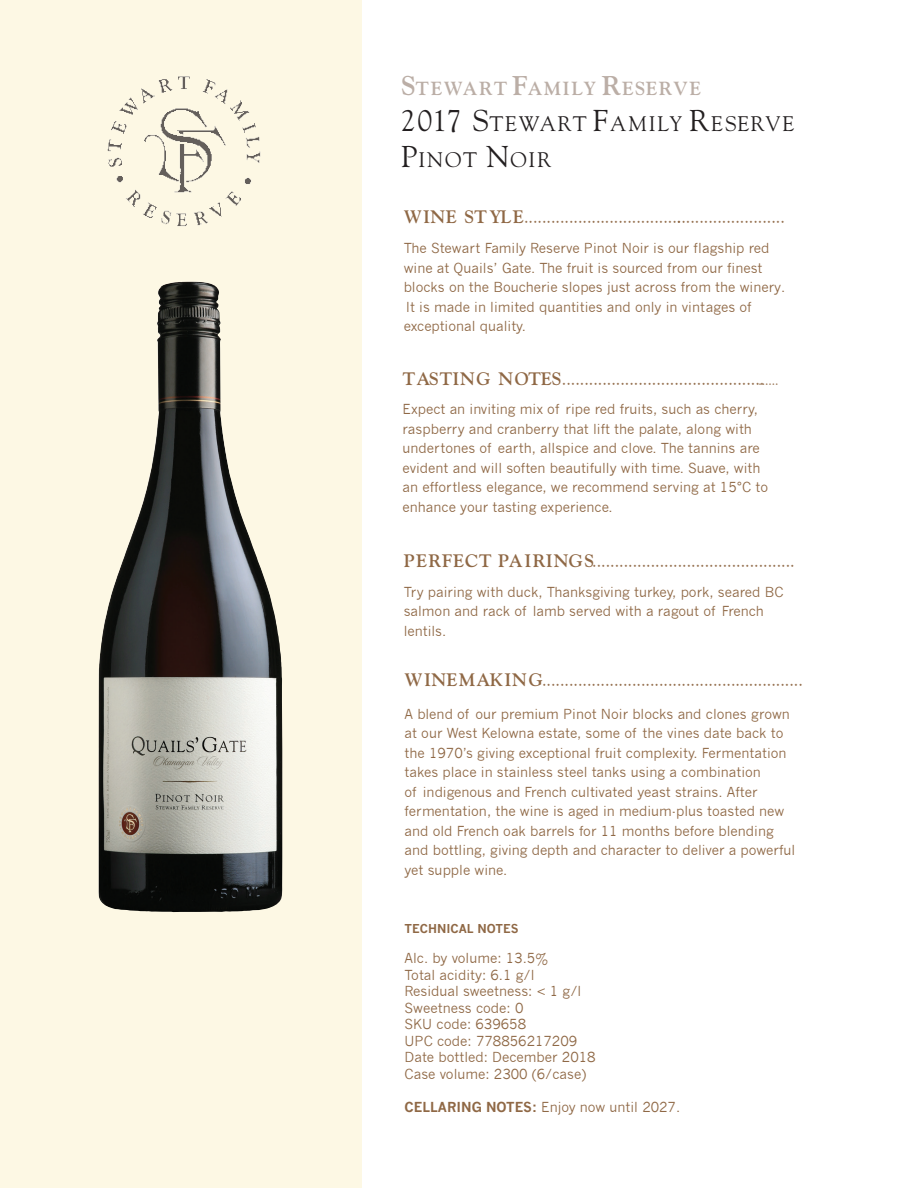
<style>
.page{position:relative;width:918px;height:1188px;background:#fff}
.page>*{position:absolute;margin:0;border:0;box-sizing:border-box;transform-origin:0 0}
.t1{font:21px/36px "Goudy";letter-spacing:.085em;color:#231f20}
.t2{font:700 18.9px "Goudy";letter-spacing:.085em;color:#bbaea6}
.t3{font:18px "Goudy";color:#8f6845}
.t4{font:13.5px/19.5px "News Gothic";color:#8f6845}
.t5{font:700 12px "News Gothic";color:#8f6845}
.s1{font-size:27px}
.s2{font-size:30px}
.s3{font-weight:700}
.s4{font-size:13.5px}
</style>
<div class="page">
<div style="left:1px;top:0;width:361px;height:1188px;background:#fdf8e4"></div>
<img style="left:98px;top:282px;width:185px;height:630px">
<img style="left:107px;top:76px;width:154px;height:150px">
<h2 class="t2" style="left:401px;top:77px;width:302px"><span class="s1">S</span>TEWART <span class="s1">F</span>AMILY <span class="s1">R</span>ESERVE</h2>
<h1 class="t1" style="left:401px;top:106px;width:395px"><span class="s2">2017 S</span>TEWART <span class="s2">F</span>AMILY <span class="s2">R</span>ESERVE<br><span class="s2">P</span>INOT <span class="s2">N</span>OIR</h1>
<h3 class="t3" style="left:404px;top:206px;width:383px"><span class="s3">WINE STYLE</span>..........................................................</h3>
<p class="t4" style="left:404px;top:239px;width:383px">The Stewart Family Reserve Pinot Noir is our flagship red wine at Quails’ Gate. The fruit is sourced from our finest blocks on the Boucherie slopes just across from the winery.<br>It is made in limited quantities and only in vintages of exceptional quality.</p>
<h3 class="t3" style="left:403px;top:367px;width:378px"><span class="s3">TASTING NOTES</span>.............................................<span class="s4">......</span></h3>
<p class="t4" style="left:403px;top:400px;width:367px">Expect an inviting mix of ripe red fruits, such as cherry, raspberry and cranberry that lift the palate, along with undertones of earth, allspice and clove. The tannins are evident and will soften beautifully with time. Suave, with an effortless elegance, we recommend serving at 15°C to enhance your tasting experience.</p>
<h3 class="t3" style="left:404px;top:549px;width:393px"><span class="s3">PERFECT PAIRINGS</span>.............................................</h3>
<p class="t4" style="left:404px;top:582px;width:381px">Try pairing with duck, Thanksgiving turkey, pork, seared BC salmon and rack of lamb served with a ragout of French lentils.</p>
<h3 class="t3" style="left:405px;top:668px;width:400px"><span class="s3">WINEMAKING</span>..........................................................</h3>
<p class="t4" style="left:405px;top:704px;width:392px">A blend of our premium Pinot Noir blocks and clones grown at our West Kelowna estate, some of the vines date back to the 1970’s giving exceptional fruit complexity. Fermentation takes place in stainless steel tanks using a combination<br>of indigenous and French cultivated yeast strains. After fermentation, the wine is aged in medium-plus toasted new and old French oak barrels for 11 months before blending and bottling, giving depth and character to deliver a powerful yet supple wine.</p>
<p class="t5" style="left:405px;top:921px;width:115px">TECHNICAL NOTES</p>
<p class="t4" style="left:405px;top:950px;width:193px;line-height:16.5px">Alc. by volume: 13.5%<br>Total acidity: 6.1 g/l<br>Residual sweetness: &lt; 1 g/l<br>Sweetness code: 0<br>SKU code: 639658<br>UPC code: 778856217209<br>Date bottled: December 2018<br>Case volume: 2300 (6/case)</p>
<p class="t4" style="left:405px;top:1097px;width:277px"><span class="s3">CELLARING NOTES:</span> Enjoy now until 2027.</p>
</div>
